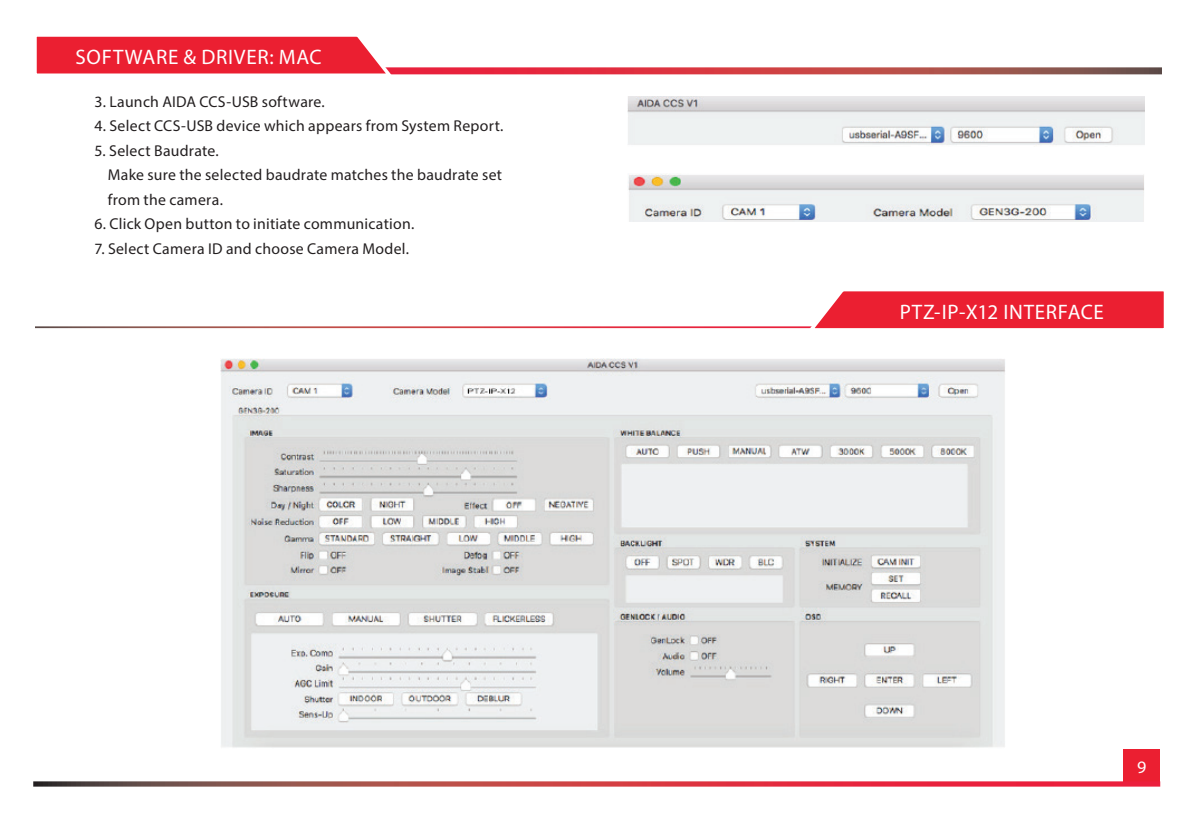
<style>
.page{position:relative;width:1197px;height:819px;background:#fff}
.page>*{position:absolute;margin:0;border:0;box-sizing:border-box;transform-origin:0 0}
.t1{font:21px "Myriad Pro";letter-spacing:.035em;color:#fff}
.t2{font:17.5px "Myriad Pro";color:#fff}
.t3{font:15.75px/24.5px "Myriad Pro";letter-spacing:.02em;color:#231f20}
</style>
<div class="page">
<svg style="left:397px;top:67px;width:765px;height:7px;background:#c4494e"></svg>
<div style="left:1124px;top:749px;width:36px;height:33px;background:#eb1f31"></div>
<svg style="left:36px;top:36px;width:361px;height:39px;background:#ed3a4a"></svg>
<svg style="left:33px;top:781px;width:1127px;height:6px;background:#c45259"></svg>
<img style="left:628px;top:96px;width:516px;height:50px">
<img style="left:628px;top:174px;width:516px;height:47px">
<svg style="left:804px;top:291px;width:360px;height:38px;background:#ed3545"></svg>
<img style="left:221px;top:358px;width:784px;height:390px">
<h1 class="t1" style="left:76px;top:44px;width:248px">SOFTWARE &amp; DRIVER: MAC</h1>
<p class="t3" style="left:94px;top:89px;width:232px">3. Launch AIDA CCS-USB software.</p>
<p class="t3" style="left:94px;top:113px;width:411px">4. Select CCS-USB device which appears from System Report.</p>
<p class="t3" style="left:108px;top:138px;width:396px;text-indent:-13px">5. Select Baudrate.<br>Make sure the selected baudrate matches the baudrate set from the camera.</p>
<p class="t3" style="left:94px;top:212px;width:321px">6. Click Open button to initiate communication.</p>
<p class="t3" style="left:94px;top:236px;width:316px">7. Select Camera ID and choose Camera Model.</p>
<h1 class="t1" style="left:900px;top:299px;width:205px">PTZ-IP-X12 INTERFACE</h1>
<p class="t2" style="left:1137px;top:756px;width:11px">9</p>
</div>
